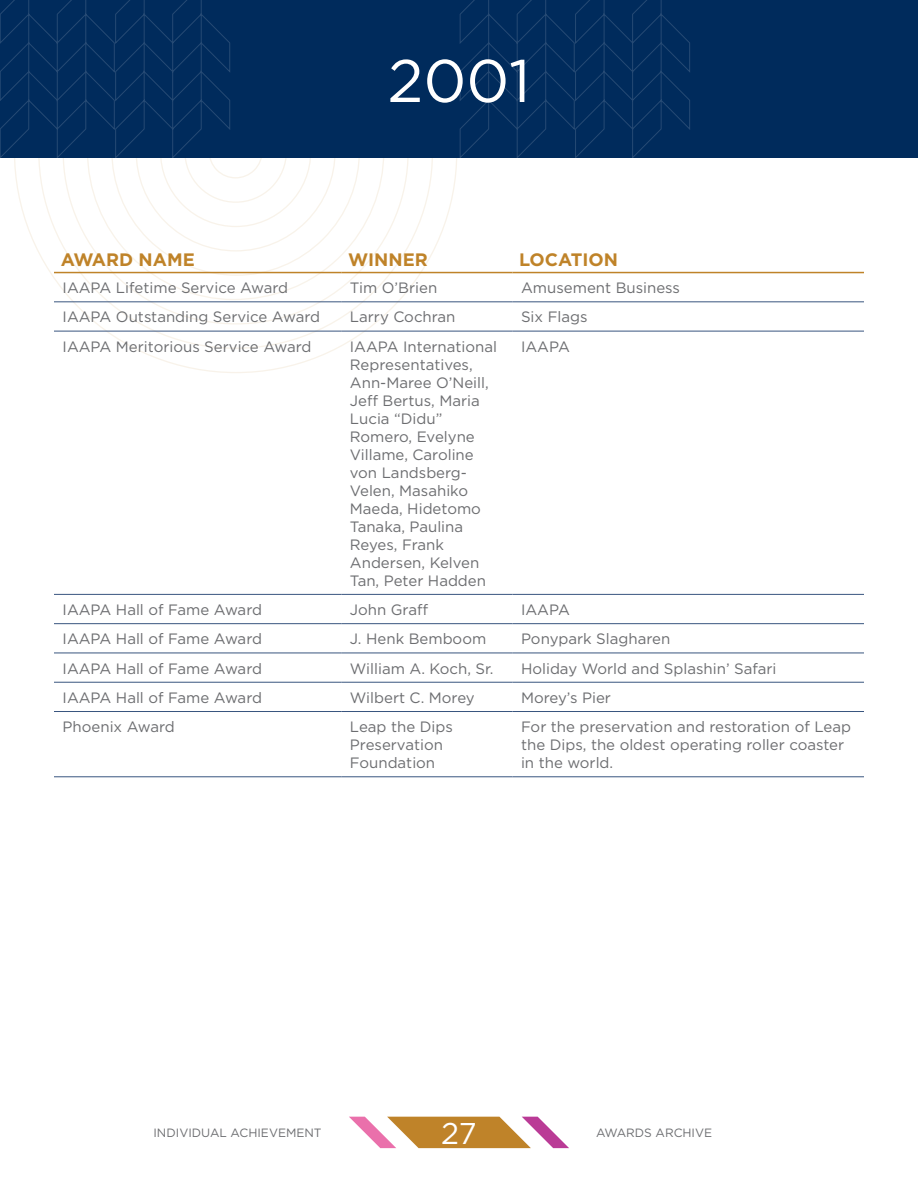
<style>
.page{position:relative;width:918px;height:1188px;background:#fff}
.page>*{position:absolute;margin:0;border:0;box-sizing:border-box;transform-origin:0 0}
.t1{font:60px "Gotham";color:#fff}
.t2{font:30px "Gotham";color:#fff}
.Body_Text{font:700 18px "Gotham";color:#bf8329}
.Body_Text-2{font:15px/18px "Gotham";color:#6c6d70}
.t3{font:12px "Gotham";color:#6c6d70}
</style>
<div class="page">
<svg style="left:38px;top:158px;width:419px;height:215px"></svg>
<div style="left:0;top:0;width:918px;height:158px;background:#002b5c"></div>
<svg style="left:0;top:0;width:336px;height:252px"></svg>
<svg style="left:460px;top:0;width:230px;height:158px"></svg>
<svg style="left:349px;top:1117px;width:220px;height:31px"></svg>
<hr style="left:54px;top:272px;width:287px;height:1px;background:#bf8329">
<hr style="left:341px;top:272px;width:171px;height:1px;background:#bf8329">
<hr style="left:512px;top:272px;width:352px;height:1px;background:#bf8329">
<hr style="left:54px;top:301px;width:287px;height:1px;background:#39557f">
<hr style="left:341px;top:301px;width:171px;height:1px;background:#39557f">
<hr style="left:512px;top:301px;width:352px;height:1px;background:#39557f">
<hr style="left:54px;top:331px;width:287px;height:1px;background:#39557f">
<hr style="left:341px;top:331px;width:171px;height:1px;background:#39557f">
<hr style="left:512px;top:331px;width:352px;height:1px;background:#39557f">
<hr style="left:54px;top:594px;width:287px;height:1px;background:#39557f">
<hr style="left:341px;top:594px;width:171px;height:1px;background:#39557f">
<hr style="left:512px;top:594px;width:352px;height:1px;background:#39557f">
<hr style="left:54px;top:623px;width:287px;height:1px;background:#39557f">
<hr style="left:341px;top:623px;width:171px;height:1px;background:#39557f">
<hr style="left:512px;top:623px;width:352px;height:1px;background:#39557f">
<hr style="left:54px;top:653px;width:287px;height:1px;background:#39557f">
<hr style="left:341px;top:653px;width:171px;height:1px;background:#39557f">
<hr style="left:512px;top:653px;width:352px;height:1px;background:#39557f">
<hr style="left:54px;top:682px;width:287px;height:1px;background:#39557f">
<hr style="left:341px;top:682px;width:171px;height:1px;background:#39557f">
<hr style="left:512px;top:682px;width:352px;height:1px;background:#39557f">
<hr style="left:54px;top:711px;width:287px;height:1px;background:#39557f">
<hr style="left:341px;top:711px;width:171px;height:1px;background:#39557f">
<hr style="left:512px;top:711px;width:352px;height:1px;background:#39557f">
<hr style="left:54px;top:776px;width:287px;height:1px;background:#39557f">
<hr style="left:341px;top:776px;width:171px;height:1px;background:#39557f">
<hr style="left:512px;top:776px;width:352px;height:1px;background:#39557f">
<p class="t1" style="left:388px;top:42px;width:144px">2001</p>
<p class="Body_Text" style="left:61px;top:247px;width:136px">AWARD NAME</p>
<p class="Body_Text" style="left:348px;top:247px;width:81px">WINNER</p>
<p class="Body_Text" style="left:519px;top:247px;width:100px">LOCATION</p>
<p class="Body_Text-2" style="left:63px;top:279px;width:227px">IAAPA Lifetime Service Award</p>
<p class="Body_Text-2" style="left:350px;top:279px;width:89px">Tim O’Brien</p>
<p class="Body_Text-2" style="left:521px;top:279px;width:161px">Amusement Business</p>
<p class="Body_Text-2" style="left:63px;top:308px;width:259px">IAAPA Outstanding Service Award</p>
<p class="Body_Text-2" style="left:350px;top:308px;width:107px">Larry Cochran</p>
<p class="Body_Text-2" style="left:521px;top:308px;width:68px">Six Flags</p>
<p class="Body_Text-2" style="left:63px;top:337px;width:250px">IAAPA Meritorious Service Award</p>
<p class="Body_Text-2" style="left:350px;top:337px;width:149px">IAAPA International<br>Representatives,<br>Ann-Maree O’Neill,<br>Jeff Bertus, Maria<br>Lucia “Didu”<br>Romero, Evelyne<br>Villame, Caroline von Landsberg-<br>Velen, Masahiko<br>Maeda, Hidetomo<br>Tanaka, Paulina<br>Reyes, Frank<br>Andersen, Kelven<br>Tan, Peter Hadden</p>
<p class="Body_Text-2" style="left:521px;top:337px;width:50px">IAAPA</p>
<p class="Body_Text-2" style="left:63px;top:600px;width:201px">IAAPA Hall of Fame Award</p>
<p class="Body_Text-2" style="left:350px;top:600px;width:80px">John Graff</p>
<p class="Body_Text-2" style="left:521px;top:600px;width:50px">IAAPA</p>
<p class="Body_Text-2" style="left:63px;top:630px;width:201px">IAAPA Hall of Fame Award</p>
<p class="Body_Text-2" style="left:350px;top:630px;width:138px">J. Henk Bemboom</p>
<p class="Body_Text-2" style="left:521px;top:630px;width:151px">Ponypark Slagharen</p>
<p class="Body_Text-2" style="left:63px;top:659px;width:201px">IAAPA Hall of Fame Award</p>
<p class="Body_Text-2" style="left:350px;top:659px;width:145px">William A. Koch, Sr.</p>
<p class="Body_Text-2" style="left:521px;top:659px;width:257px">Holiday World and Splashin’ Safari</p>
<p class="Body_Text-2" style="left:63px;top:688px;width:201px">IAAPA Hall of Fame Award</p>
<p class="Body_Text-2" style="left:350px;top:688px;width:126px">Wilbert C. Morey</p>
<p class="Body_Text-2" style="left:521px;top:688px;width:91px">Morey’s Pier</p>
<p class="Body_Text-2" style="left:63px;top:718px;width:114px">Phoenix Award</p>
<p class="Body_Text-2" style="left:350px;top:718px;width:104px">Leap the Dips<br>Preservation<br>Foundation</p>
<p class="Body_Text-2" style="left:521px;top:718px;width:331px">For the preservation and restoration of Leap the Dips, the oldest operating roller coaster in the world.</p>
<p class="t3" style="left:153px;top:1125px;width:170px">INDIVIDUAL ACHIEVEMENT</p>
<p class="t2" style="left:441px;top:1114px;width:37px">27</p>
<p class="t3" style="left:596px;top:1125px;width:117px">AWARDS ARCHIVE</p>
</div>
